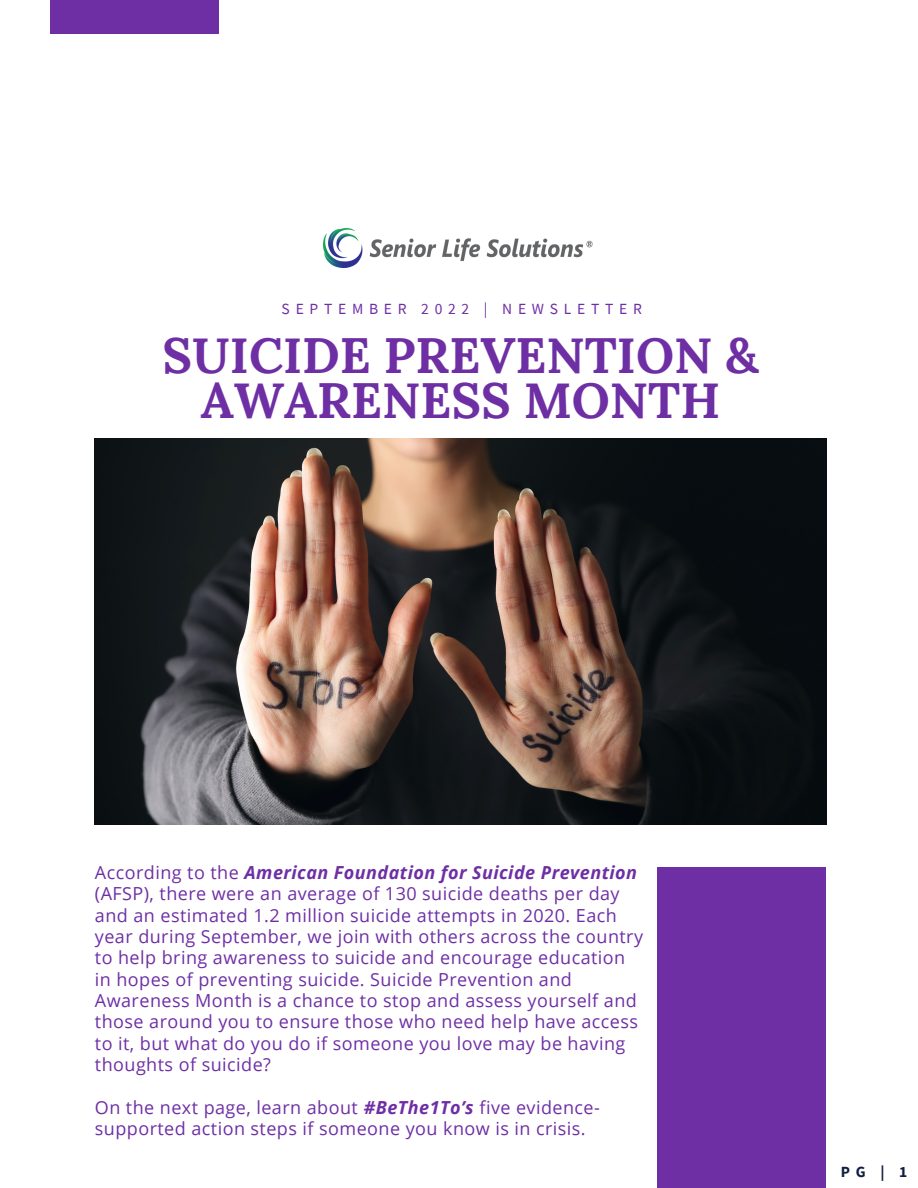
<style>
.page{position:relative;width:918px;height:1188px;background:#fff}
.page>*{position:absolute;margin:0;border:0;box-sizing:border-box;transform-origin:0 0}
.t1{font:700 49.5px/45px "Lora";color:#6e2fa5;text-align:center}
.t2{font:18px/21.5px "Open Sans";letter-spacing:.025em;color:#6e2fa5}
.t3{font:15.45px "Source Sans Pro";letter-spacing:.37em;color:#6e2fa5}
.t4{font:700 15.45px "Source Sans Pro";color:#111e41}
.s1{font-weight:700;font-style:italic}
</style>
<div class="page">
<div style="left:657px;top:867px;width:169px;height:321px;background:#6e2fa5"></div>
<div style="left:50px;top:0;width:168px;height:33px;background:#6e2fa5"></div>
<img style="left:95px;top:438px;width:731px;height:386px">
<img style="left:324px;top:229px;width:269px;height:38px">
<p class="t3" style="left:282px;top:299px;width:362px">SEPTEMBER 2022 | NEWSLETTER</p>
<h1 class="t1" style="left:163px;top:333px;width:598px">SUICIDE PREVENTION &amp;<br>AWARENESS MONTH</h1>
<p class="t2" style="left:95px;top:861px;width:550px">According to the <span class="s1">American Foundation for Suicide Prevention </span>(AFSP), there were an average of 130 suicide deaths per day and an estimated 1.2 million suicide attempts in 2020. Each year during September, we join with others across the country to help bring awareness to suicide and encourage education in hopes of preventing suicide. Suicide Prevention and Awareness Month is a chance to stop and assess yourself and those around you to ensure those who need help have access to it, but what do you do if someone you love may be having thoughts of suicide?</p>
<p class="t2" style="left:95px;top:1096px;width:506px">On the next page, learn about <span class="s1">#BeThe1To’s</span> five evidence&shy;supported action steps if someone you know is in crisis.</p>
<p class="t4" style="left:841px;top:1162px;width:68px">PG|1</p>
</div>
